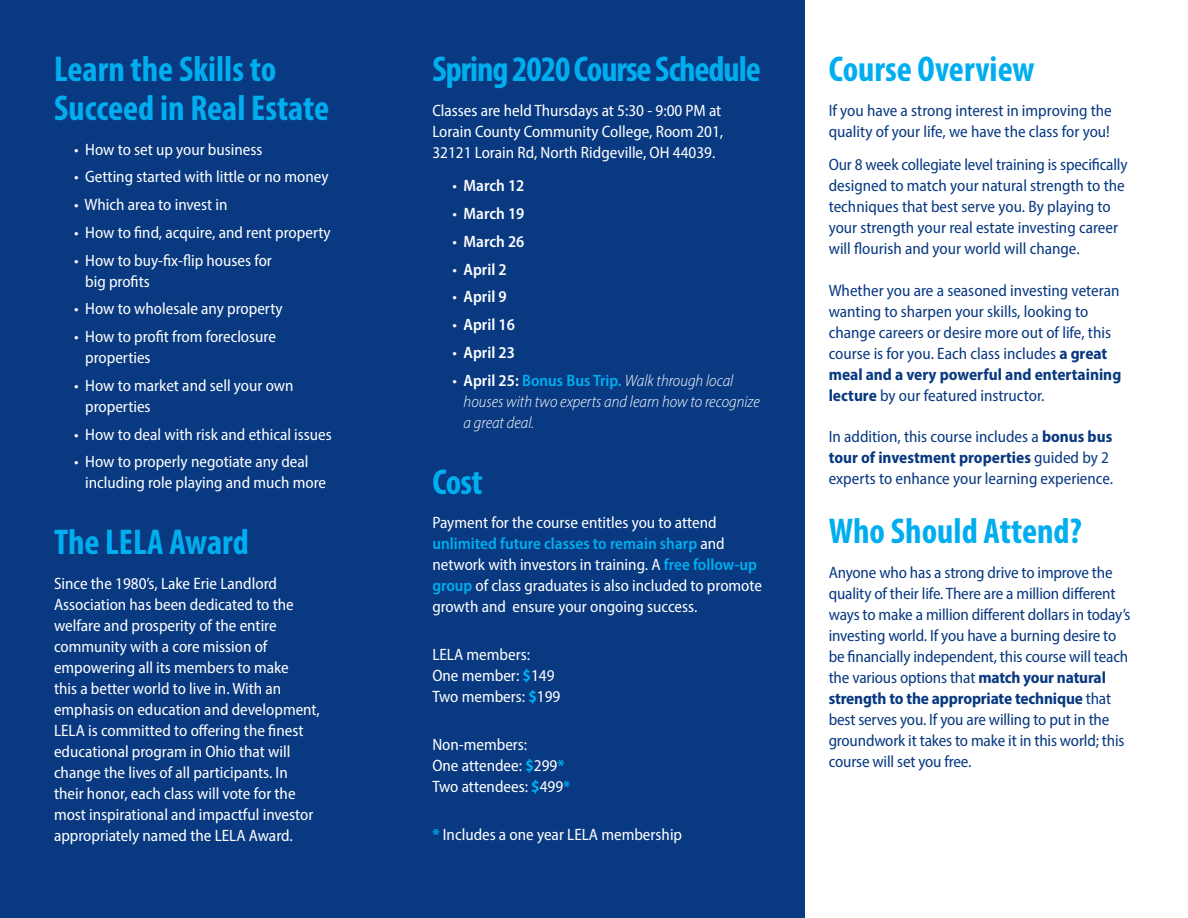
<style>
.page{position:relative;width:1188px;height:918px;background:#fff}
.page>*{position:absolute;margin:0;border:0;box-sizing:border-box;transform-origin:0 0}
.Headings{font:700 condensed 36px/39px "Myriad Pro";color:#00aeef}
.Headings-2{font:700 condensed 36px "Myriad Pro";letter-spacing:-.03em;color:#00aeef}
.Page_Text{font:semi-condensed 16.5px/21px "Myriad Pro";color:#fff}
.Page_Text-2{font:semi-condensed 16.5px/21px "Myriad Pro";letter-spacing:-.005em;color:#083981}
.Page_Text-3{font:italic 300 semi-condensed 16.5px/21px "Myriad Pro";color:#fff}
.Page_Text-4{font:600 semi-condensed 16.5px "Myriad Pro";color:#fff}
.s1{font-weight:400}
.s2{font-weight:400;font-style:normal}
.s3{font-weight:600;font-style:normal}
.s4{font-weight:600;font-style:normal;color:#00aeef}
.s5{font-weight:600;color:#00aeef}
.s6{font-weight:700;color:#00aeef}
.s7{font-weight:700}
</style>
<div class="page">
<div style="left:0;top:0;width:804px;height:918px;background:#083981"></div>
<p class="Headings" style="left:54px;top:49px;width:277px">Learn the Skills to<br>Succeed in Real Estate</p>
<p class="Page_Text" style="left:74px;top:138px;width:190px">• How to set up your business</p>
<p class="Page_Text" style="left:74px;top:166px;width:256px">• Getting started with little or no money</p>
<p class="Page_Text" style="left:74px;top:194px;width:155px">• Which area to invest in</p>
<p class="Page_Text" style="left:74px;top:221px;width:258px">• How to find, acquire, and rent property</p>
<p class="Page_Text" style="left:85px;top:249px;width:188px;text-indent:-11px">• How to buy-fix-flip houses for big profits</p>
<p class="Page_Text" style="left:74px;top:298px;width:210px">• How to wholesale any property</p>
<p class="Page_Text" style="left:85px;top:326px;width:192px;text-indent:-11px">• How to profit from foreclosure properties</p>
<p class="Page_Text" style="left:85px;top:374px;width:210px;text-indent:-11px">• How to market and sell your own properties</p>
<p class="Page_Text" style="left:74px;top:423px;width:259px">• How to deal with risk and ethical issues</p>
<p class="Page_Text" style="left:85px;top:451px;width:242px;text-indent:-11px">• How to properly negotiate any deal including role playing and much more</p>
<p class="Headings" style="left:54px;top:522px;width:196px">The LELA Award</p>
<p class="Page_Text" style="left:54px;top:572px;width:267px">Since the 1980’s, Lake Erie Landlord Association has been dedicated to the welfare and prosperity of the entire community with a core mission of empowering all its members to make<br>this a better world to live in. With an emphasis on education and development, LELA is committed to offering the finest educational program in Ohio that will change the lives of all participants. In their honor, each class will vote for the most inspirational and impactful investor appropriately named the LELA Award.</p>
<p class="Headings-2" style="left:432px;top:47px;width:330px">Spring 2020 Course Schedule</p>
<p class="Page_Text" style="left:432px;top:99px;width:292px;text-align:justify">Classes are held Thursdays at 5:30 - 9:00 PM at Lorain County Community College, Room 201, 32121 Lorain Rd, North Ridgeville, OH 44039.</p>
<p class="Page_Text-4" style="left:453px;top:175px;width:73px"><span class="s1">•</span> March 12</p>
<p class="Page_Text-4" style="left:453px;top:203px;width:73px"><span class="s1">•</span> March 19</p>
<p class="Page_Text-4" style="left:453px;top:231px;width:73px"><span class="s1">•</span> March 26</p>
<p class="Page_Text-4" style="left:453px;top:259px;width:56px"><span class="s1">•</span> April 2</p>
<p class="Page_Text-4" style="left:453px;top:286px;width:56px"><span class="s1">•</span> April 9</p>
<p class="Page_Text-4" style="left:453px;top:314px;width:64px"><span class="s1">•</span> April 16</p>
<p class="Page_Text-4" style="left:453px;top:342px;width:64px"><span class="s1">•</span> April 23</p>
<p class="Page_Text-3" style="left:464px;top:369px;width:298px;text-indent:-11px"><span class="s2">•</span> <span class="s3">April 25:</span> <span class="s4">Bonus Bus Trip.</span> Walk through local houses with two experts and learn how to recognize a great deal.</p>
<p class="Headings" style="left:432px;top:461px;width:52px">Cost</p>
<p class="Page_Text" style="left:432px;top:512px;width:331px">Payment for the course entitles you to attend <span class="s5">unlimited future classes to remain sharp</span> and network with investors in training. A <span class="s5">free follow-up group</span> of class graduates is also included to promote growth and ensure your ongoing success.</p>
<p class="Page_Text" style="left:432px;top:644px;width:130px">LELA members:<br>One member: <span class="s6">$</span>149<br>Two members: <span class="s6">$</span>199</p>
<p class="Page_Text" style="left:432px;top:734px;width:140px">Non-members:<br>One attendee: <span class="s6">$</span>299<span class="s6">*<br></span>Two attendees: <span class="s6">$</span>499<span class="s6">*</span></p>
<p class="Page_Text" style="left:432px;top:824px;width:251px"><span class="s6">*</span> Includes a one year LELA membership</p>
<p class="Headings" style="left:829px;top:49px;width:207px">Course Overview</p>
<p class="Page_Text-2" style="left:829px;top:99px;width:285px">If you have a strong interest in improving the quality of your life, we have the class for you!</p>
<p class="Page_Text-2" style="left:829px;top:154px;width:300px">Our 8 week collegiate level training is specifically designed to match your natural strength to the techniques that best serve you. By playing to your strength your real estate investing career will flourish and your world will change.</p>
<p class="Page_Text-2" style="left:829px;top:279px;width:294px">Whether you are a seasoned investing veteran wanting to sharpen your skills, looking to change careers or desire more out of life, this course is for you. Each class includes <span class="s7">a great meal and a very powerful and entertaining lecture</span> by our featured instructor.</p>
<p class="Page_Text-2" style="left:829px;top:426px;width:286px">In addition, this course includes a <span class="s7">bonus bus tour of investment properties</span> guided by 2 experts to enhance your learning experience.</p>
<p class="Headings" style="left:829px;top:511px;width:255px">Who Should Attend?</p>
<p class="Page_Text-2" style="left:829px;top:561px;width:303px">Anyone who has a strong drive to improve the quality of their life. There are a million different ways to make a million different dollars in today’s investing world. If you have a burning desire to be financially independent, this course will teach the various options that <span class="s7">match your natural strength to the appropriate technique</span> that best serves you. If you are willing to put in the groundwork it takes to make it in this world; this course will set you free.</p>
</div>
